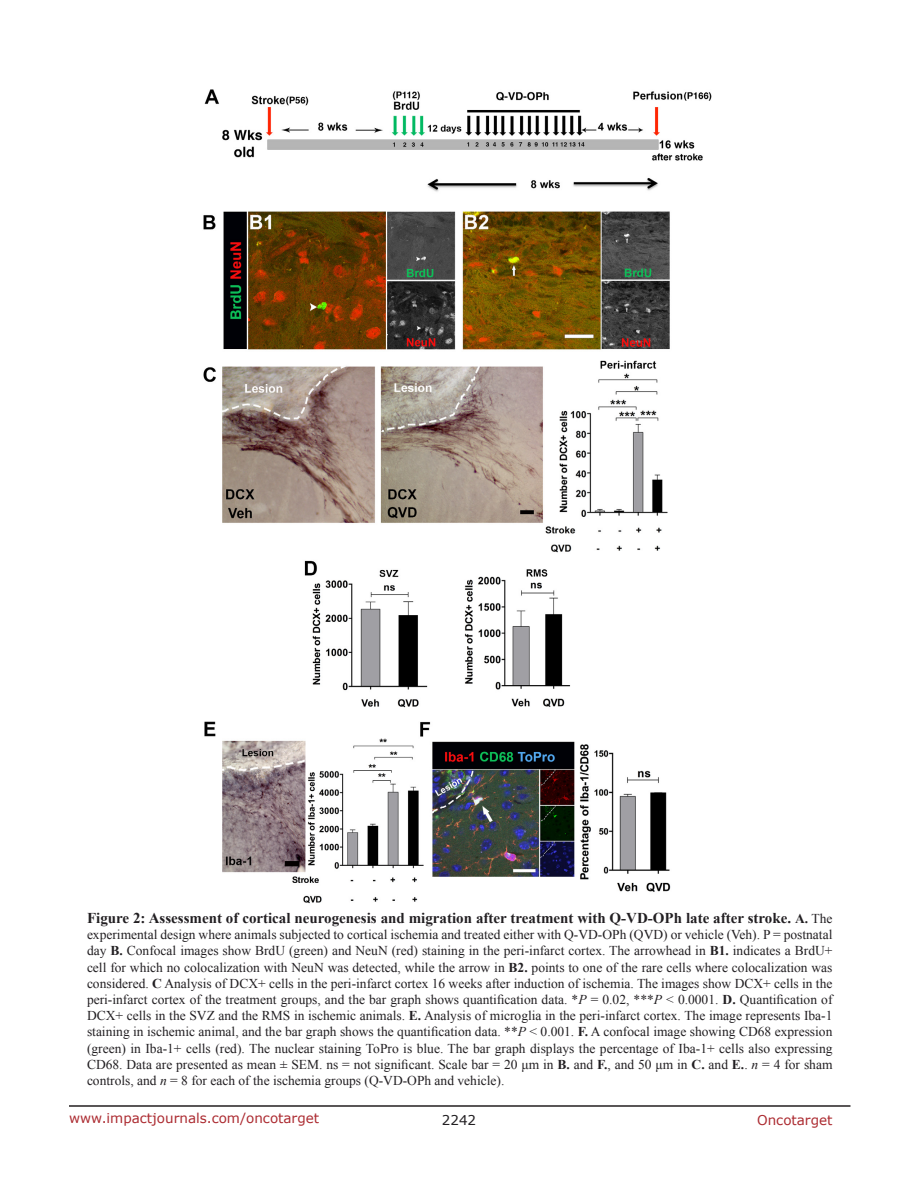
<style>
.page{position:relative;width:918px;height:1188px;background:#fff}
.page>*{position:absolute;margin:0;border:0;box-sizing:border-box;transform-origin:0 0}
.FigureText{font:700 15px "Times New Roman";color:#221f22}
.FigureText-2{font:13.5px/16.2px "Times New Roman";color:#221f22;text-align:justify}
.t1{font:13.5px "Verdana";color:#ac2b31}
.t2{font:13.5px "Verdana";color:#221f22}
.s1{font-size:13.5px}
.s2{font-weight:400;font-size:13.5px}
.s3{font-weight:700}
.s4{font-style:italic}
</style>
<div class="page">
<hr style="left:69px;top:1105px;width:781px;height:2px;background:#231f20">
<img style="left:203px;top:89px;width:509px;height:815px">
<p class="FigureText" style="left:87px;top:908px;width:747px">Figure 2: Assessment of cortical neurogenesis and migration after treatment with Q-VD-OPh late after stroke. <span class="s1">A.</span> <span class="s2">The</span></p>
<p class="FigureText-2" style="left:87px;top:926px;width:747px">experimental design where animals subjected to cortical ischemia and treated either with Q-VD-OPh (QVD) or vehicle (Veh). P = postnatal day <span class="s3">B.</span> Confocal images show BrdU (green) and NeuN (red) staining in the peri-infarct cortex. The arrowhead in <span class="s3">B1.</span> indicates a BrdU+ cell for which no colocalization with NeuN was detected, while the arrow in <span class="s3">B2.</span> points to one of the rare cells where colocalization was considered. <span class="s3">C</span> Analysis of DCX+ cells in the peri-infarct cortex 16 weeks after induction of ischemia. The images show DCX+ cells in the peri-infarct cortex of the treatment groups, and the bar graph shows quantification data. *<span class="s4">P</span> = 0.02, ***<span class="s4">P</span> &lt; 0.0001. <span class="s3">D.</span> Quantification of DCX+ cells in the SVZ and the RMS in ischemic animals. <span class="s3">E.</span> Analysis of microglia in the peri-infarct cortex. The image represents Iba-1 staining in ischemic animal, and the bar graph shows the quantification data. **<span class="s4">P</span> &lt; 0.001. <span class="s3">F.</span> A confocal image showing CD68 expression (green) in Iba-1+ cells (red). The nuclear staining ToPro is blue. The bar graph displays the percentage of Iba-1+ cells also expressing CD68. Data are presented as mean ± SEM. ns = not significant. Scale bar = 20 μm in <span class="s3">B.</span> and <span class="s3">F.</span>, and 50 μm in <span class="s3">C.</span> and <span class="s3">E.</span>. <span class="s4">n</span> = 4 for sham controls, and <span class="s4">n</span> = 8 for each of the ischemia groups (Q-VD-OPh and vehicle).</p>
<p class="t1" style="left:69px;top:1109px;width:252px">www.impactjournals.com/oncotarget</p>
<p class="t2" style="left:442px;top:1111px;width:36px">2242</p>
<p class="t1" style="left:757px;top:1111px;width:77px">Oncotarget</p>
</div>
